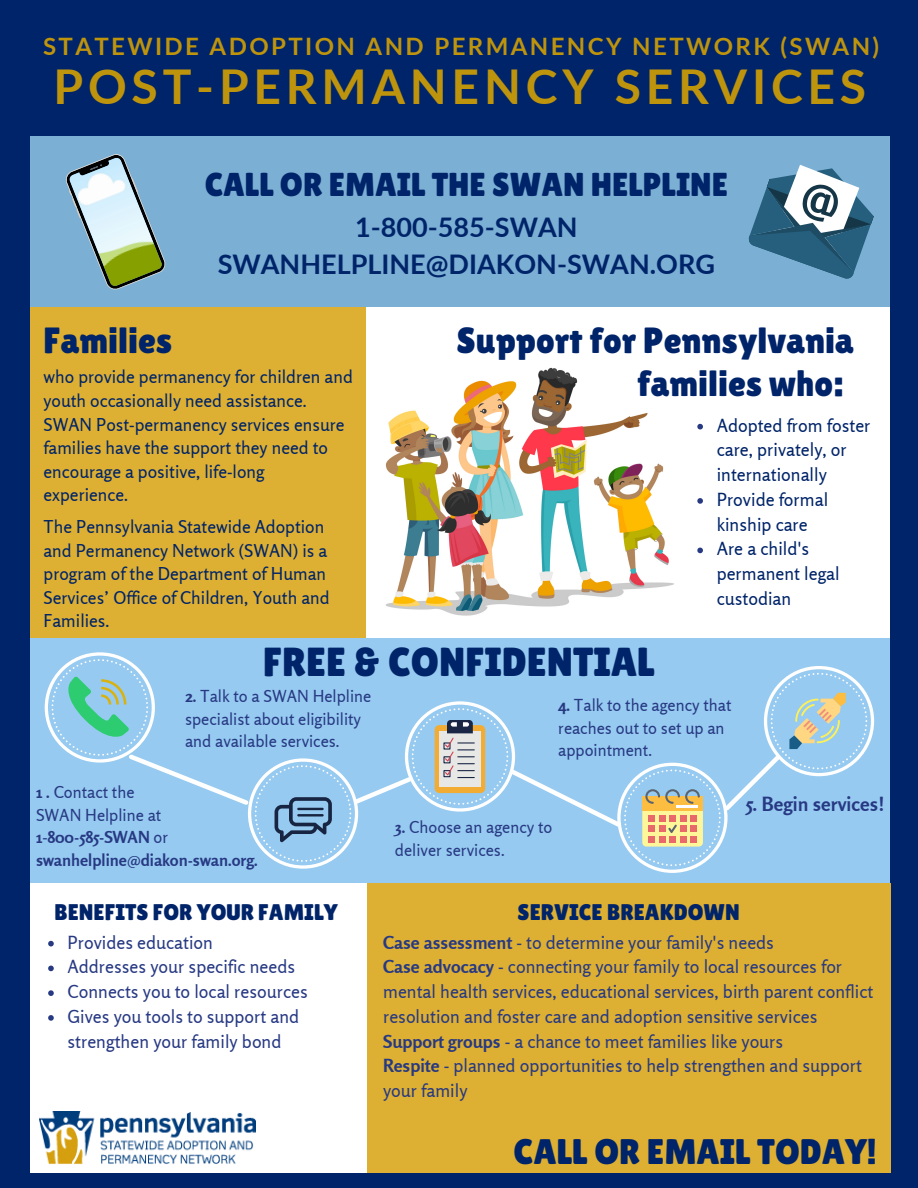
<style>
.page{position:relative;width:918px;height:1188px;background:#002469}
.page>*{position:absolute;margin:0;border:0;box-sizing:border-box;transform-origin:0 0}
.t1{font:700 48px "Lato";letter-spacing:.1em;color:#bf940d}
.t2{font:40.5px "Lilita One";color:#002469}
.t3{font:36.45px "Lilita One";color:#002469}
.t4{font:35.55px "Lilita One";color:#002469}
.t5{font:33.15px "Lilita One";color:#002469}
.t6{font:700 27px "Lato";color:#002469}
.t7{font:700 24px "Lato";letter-spacing:.1em;color:#bf940d}
.t8{font:22.65px "Lilita One";color:#002469}
.t9{font:700 19.5px "Rosario";color:#273983}
.t10{font:18px/24.8px "Rosario";color:#273983}
.t11{font:18px/24.8px "Rosario";color:#002469}
.t12{font:17.7px/23.7px "Rosario";color:#002469}
.t13{font:16.5px/22.5px "Rosario";color:#273983}
.t14{font:700 16.5px "Rosario";color:#273983}
.s1{font-weight:700}
.s2{font-weight:400}
</style>
<div class="page">
<div style="left:30px;top:547px;width:860px;height:423px;background:#96caf0"></div>
<div style="left:30px;top:136px;width:860px;height:171px;background:#7bafd4"></div>
<div style="left:30px;top:307px;width:525px;height:331px;background:#ddaf32"></div>
<div style="left:366px;top:883px;width:524px;height:290px;background:#ddaf32"></div>
<svg style="left:748px;top:165px;width:126px;height:114px"></svg>
<svg style="left:66px;top:154px;width:100px;height:136px"></svg>
<svg style="left:45px;top:652px;width:829px;height:221px"></svg>
<div style="left:30px;top:883px;width:336px;height:289px;background:#fff"></div>
<img style="left:40px;top:1112px;width:216px;height:52px">
<div style="left:366px;top:307px;width:523px;height:331px;background:#fff"></div>
<img style="left:385px;top:367px;width:289px;height:249px">
<svg style="left:48px;top:941px;width:6px;height:5px"></svg>
<svg style="left:48px;top:966px;width:6px;height:5px"></svg>
<svg style="left:48px;top:990px;width:6px;height:6px"></svg>
<svg style="left:48px;top:1015px;width:6px;height:6px"></svg>
<svg style="left:697px;top:424px;width:6px;height:5px"></svg>
<svg style="left:697px;top:498px;width:6px;height:6px"></svg>
<svg style="left:697px;top:548px;width:6px;height:5px"></svg>
<p class="t7" style="left:43px;top:31px;width:838px">STATEWIDE ADOPTION AND PERMANENCY NETWORK (SWAN)</p>
<p class="t1" style="left:54px;top:57px;width:814px">POST-PERMANENCY SERVICES</p>
<p class="t5" style="left:205px;top:166px;width:525px">CALL OR EMAIL THE SWAN HELPLINE</p>
<p class="t6" style="left:355px;top:210px;width:224px">1-800-585-SWAN</p>
<p class="t6" style="left:218px;top:247px;width:499px">SWANHELPLINE@DIAKON-SWAN.ORG</p>
<p class="t3" style="left:44px;top:319px;width:130px">Families</p>
<p class="t12" style="left:44px;top:365px;width:311px">who provide permanency for children and youth occasionally need assistance.<br>SWAN Post-permanency services ensure families have the support they need to encourage a positive, life-long experience.</p>
<p class="t12" style="left:44px;top:514px;width:288px">The Pennsylvania Statewide Adoption and Permanency Network (SWAN) is a program of the Department of Human<br>Services’ Office of Children, Youth and<br>Families.</p>
<p class="t3" style="left:457px;top:319px;width:399px">Support for Pennsylvania</p>
<p class="t3" style="left:637px;top:362px;width:208px">families who:</p>
<p class="t11" style="left:717px;top:413px;width:155px">Adopted from foster care, privately, or internationally</p>
<p class="t11" style="left:717px;top:487px;width:113px">Provide formal</p>
<p class="t11" style="left:717px;top:536px;width:125px">Are a child's permanent legal custodian</p>
<p class="t11" style="left:717px;top:512px;width:93px">kinship care</p>
<p class="t2" style="left:263px;top:639px;width:393px">FREE &amp; CONFIDENTIAL</p>
<p class="t13" style="left:185px;top:685px;width:188px"><span class="s1">2.</span> Talk to a SWAN Helpline specialist about eligibility</p>
<p class="t13" style="left:185px;top:730px;width:156px">and available services.</p>
<p class="t13" style="left:36px;top:781px;width:100px"><span class="s1">1 .</span> Contact the</p>
<p class="t13" style="left:36px;top:803px;width:127px">SWAN Helpline at</p>
<p class="t14" style="left:36px;top:827px;width:134px">1<span class="s2">-</span>800-585-SWAN <span class="s2">or</span></p>
<p class="t14" style="left:36px;top:849px;width:223px">swanhelpline@diakon-swan.org.</p>
<p class="t13" style="left:558px;top:694px;width:175px"><span class="s1">4.</span> Talk to the agency that reaches out to set up an appointment.</p>
<p class="t13" style="left:395px;top:816px;width:159px"><span class="s1">3.</span> Choose an agency to deliver services.</p>
<p class="t9" style="left:746px;top:792px;width:140px">5. Begin services!</p>
<p class="t8" style="left:54px;top:899px;width:285px">BENEFITS FOR YOUR FAMILY</p>
<p class="t8" style="left:518px;top:899px;width:224px">SERVICE BREAKDOWN</p>
<p class="t10" style="left:67px;top:930px;width:147px">Provides education</p>
<p class="t10" style="left:67px;top:954px;width:229px">Addresses your specific needs</p>
<p class="t10" style="left:67px;top:979px;width:242px">Connects you to local resources</p>
<p class="t10" style="left:67px;top:1004px;width:233px">Gives you tools to support and strengthen your family bond</p>
<p class="t10" style="left:383px;top:930px;width:392px"><span class="s1">Case assessment</span> - to determine your family's needs</p>
<p class="t10" style="left:383px;top:954px;width:492px"><span class="s1">Case advocacy</span> - connecting your family to local resources for mental health services, educational services, birth parent conflict resolution and foster care and adoption sensitive services</p>
<p class="t10" style="left:383px;top:1029px;width:402px"><span class="s1">Support groups</span> - a chance to meet families like yours</p>
<p class="t10" style="left:383px;top:1053px;width:481px"><span class="s1">Respite</span> - planned opportunities to help strengthen and support your family</p>
<p class="t4" style="left:514px;top:1131px;width:365px">CALL OR EMAIL TODAY!</p>
</div>
